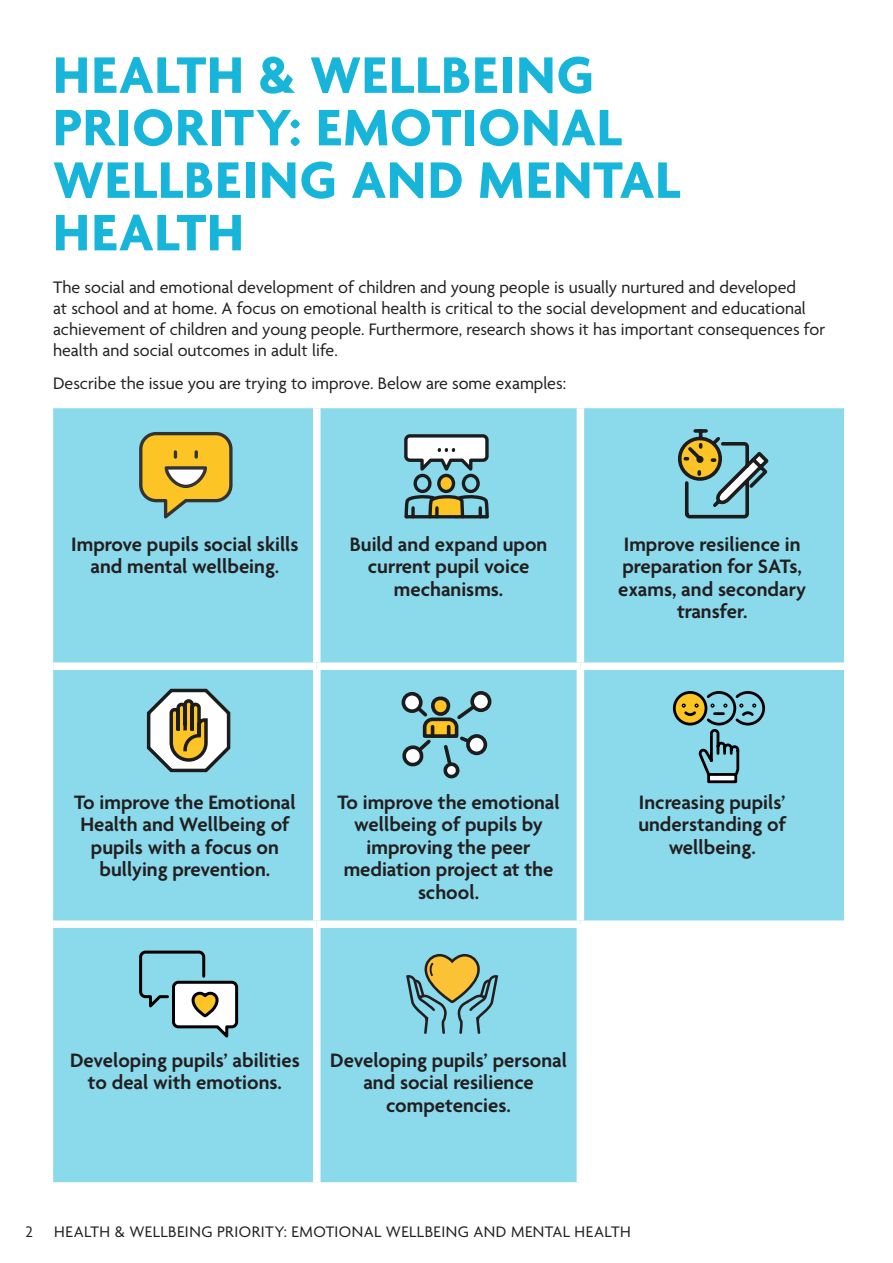
<style>
.page{position:relative;width:893px;height:1263px;background:#fff}
.page>*{position:absolute;margin:0;border:0;box-sizing:border-box;transform-origin:0 0}
.t1{font:700 55.5px/52.5px "Agenda";letter-spacing:.02em;color:#17b5d9}
.Body{font:600 21px/22.5px "Agenda";color:#231f20;text-align:center}
.Body-2{font:18px/21px "Agenda";color:#231f20}
.t2{font:16.5px "Agenda";letter-spacing:.025em;color:#231f20}
</style>
<div class="page">
<div style="left:53px;top:408px;width:791px;height:512px;background:#8bdaec"></div>
<div style="left:53px;top:928px;width:524px;height:254px;background:#8bdaec"></div>
<div style="left:313px;top:408px;width:8px;height:254px;background:#fff"></div>
<div style="left:577px;top:408px;width:7px;height:254px;background:#fff"></div>
<div style="left:53px;top:662px;width:264px;height:8px;background:#fff"></div>
<div style="left:317px;top:662px;width:263px;height:8px;background:#fff"></div>
<div style="left:313px;top:670px;width:8px;height:250px;background:#fff"></div>
<div style="left:580px;top:662px;width:264px;height:8px;background:#fff"></div>
<div style="left:577px;top:670px;width:7px;height:250px;background:#fff"></div>
<div style="left:313px;top:928px;width:8px;height:254px;background:#fff"></div>
<svg style="left:676px;top:427px;width:96px;height:93px;background:#82afaa"></svg>
<svg style="left:674px;top:692px;width:32px;height:32px"></svg>
<div style="left:673px;top:691px;width:34px;height:34px;border:3px solid #000;border-radius:50%"></div>
<svg style="left:680px;top:690px;width:86px;height:88px;background:#7bb4b6"></svg>
<svg style="left:707px;top:773px;width:30px;height:10px"></svg>
<svg style="left:138px;top:949px;width:102px;height:94px"></svg>
<svg style="left:402px;top:432px;width:88px;height:88px"></svg>
<div style="left:472px;top:693px;width:18px;height:17px;background:#fff;border-radius:50%"></div>
<div style="left:470px;top:691px;width:21px;height:21px;border:4px solid #1c1c1c;border-radius:50%"></div>
<div style="left:402px;top:692px;width:21px;height:21px;border:4px solid #1c1c1c;border-radius:50%"></div>
<div style="left:468px;top:736px;width:17px;height:17px;background:#fff;border-radius:50%"></div>
<div style="left:466px;top:734px;width:21px;height:21px;border:4px solid #1c1c1c;border-radius:50%"></div>
<svg style="left:401px;top:696px;width:78px;height:82px;background:#81afb0"></svg>
<svg style="left:406px;top:954px;width:92px;height:80px;background:#8eb2a0"></svg>
<svg style="left:139px;top:432px;width:94px;height:86px;background:#c3b157"></svg>
<svg style="left:145px;top:685px;width:87px;height:89px"></svg>
<p class="t1" style="left:53px;top:52px;width:629px">HEALTH &amp; WELLBEING<br>PRIORITY: EMOTIONAL<br>WELLBEING AND MENTAL<br>HEALTH</p>
<p class="Body-2" style="left:53px;top:277px;width:774px">The social and emotional development of children and young people is usually nurtured and developed<br>at school and at home. A focus on emotional health is critical to the social development and educational achievement of children and young people. Furthermore, research shows it has important consequences for health and social outcomes in adult life.</p>
<p class="Body-2" style="left:53px;top:374px;width:514px">Describe the issue you are trying to improve. Below are some examples:</p>
<p class="Body" style="left:71px;top:534px;width:229px">Improve pupils social skills and mental wellbeing.</p>
<p class="Body" style="left:350px;top:534px;width:199px">Build and expand upon current pupil voice mechanisms.</p>
<p class="Body" style="left:618px;top:534px;width:189px">Improve resilience in preparation for SATs, exams, and secondary transfer.</p>
<p class="Body" style="left:74px;top:792px;width:223px">To improve the Emotional<br>Health and Wellbeing of pupils with a focus on bullying prevention.</p>
<p class="Body" style="left:337px;top:792px;width:224px">To improve the emotional wellbeing of pupils by improving the peer mediation project at the school.</p>
<p class="Body" style="left:638px;top:792px;width:149px">Increasing pupils’ understanding of wellbeing.</p>
<p class="Body" style="left:70px;top:1050px;width:231px">Developing pupils’ abilities to deal with emotions.</p>
<p class="Body" style="left:330px;top:1050px;width:238px">Developing pupils’ personal and social resilience competencies.</p>
<p class="t2" style="left:26px;top:1223px;width:9px">2</p>
<p class="t2" style="left:54px;top:1223px;width:578px">HEALTH &amp; WELLBEING PRIORITY: EMOTIONAL WELLBEING AND MENTAL HEALTH</p>
</div>
